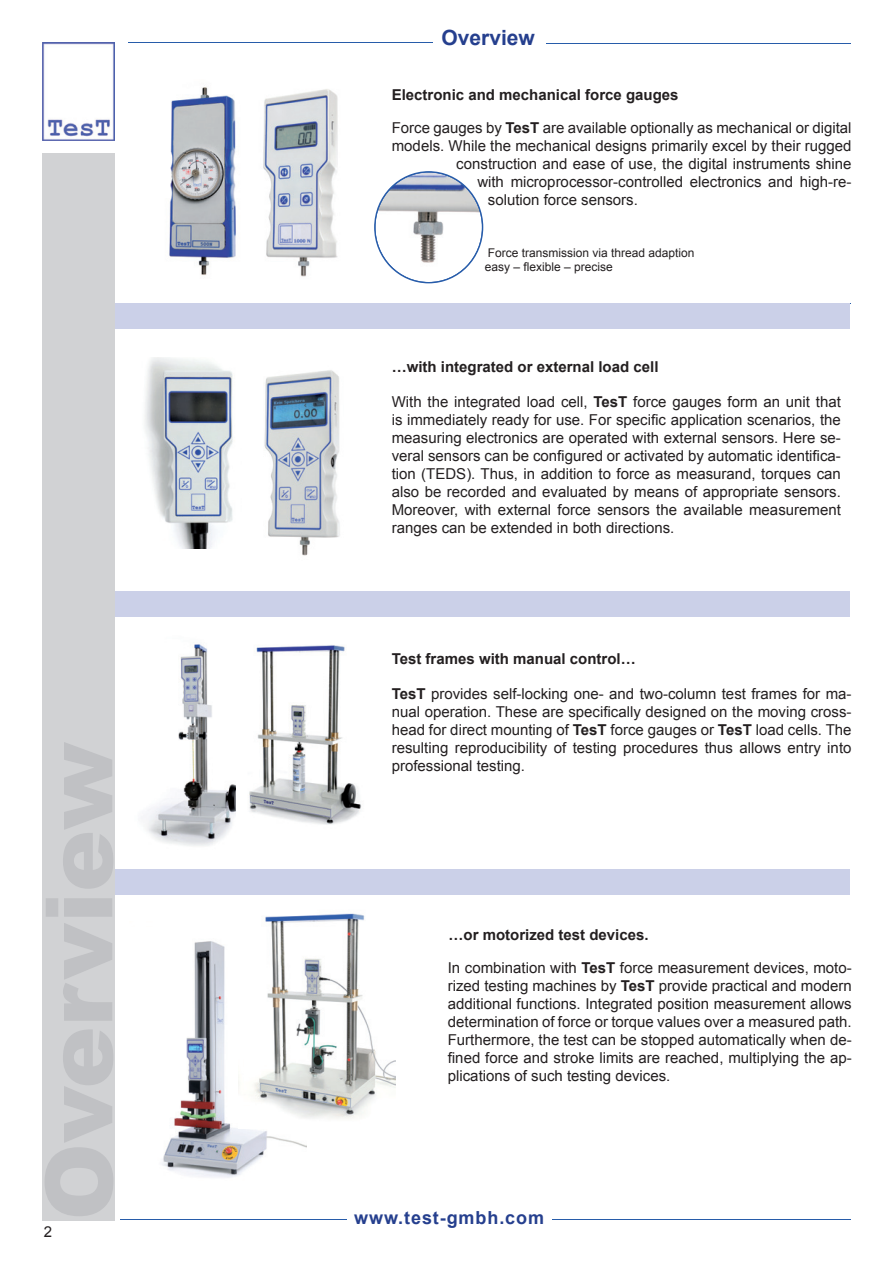
<style>
.page{position:relative;width:893px;height:1263px;background:#fff}
.page>*{position:absolute;margin:0;border:0;box-sizing:border-box;transform-origin:0 0}
.t1{font:700 21px "Arial";color:#253f8e}
.t2{font:700 18px "Arial";letter-spacing:.05em;color:#253f8e}
.t3{font:15px/18px "Arial";color:#231f20;text-align:justify}
.t4{font:700 15px "Arial";color:#231f20}
.t5{font:12px/14.4px "Arial";color:#231f20}
.s1{font-weight:700}
</style>
<div class="page">
<img style="left:147px;top:644px;width:89px;height:202px">
<div style="left:46px;top:869px;width:804px;height:25px;background:#cbd0e8"></div>
<div style="left:49px;top:591px;width:801px;height:26px;background:#cbd0e8"></div>
<div style="left:50px;top:303px;width:800px;height:26px;background:#cbd0e8"></div>
<hr style="left:128px;top:43px;width:304px;height:1px;background:#275caa">
<hr style="left:546px;top:43px;width:304px;height:1px;background:#275caa">
<div style="left:42px;top:153px;width:73px;height:1067px;background:#d1d2d4"></div>
<hr style="left:552px;top:1219px;width:298px;height:1px;background:#275caa">
<hr style="left:120px;top:1219px;width:227px;height:1px;background:#275caa">
<svg style="left:374px;top:171px;width:109px;height:112px"></svg>
<img style="left:144px;top:358px;width:89px;height:190px">
<img style="left:264px;top:370px;width:76px;height:186px">
<img style="left:249px;top:645px;width:113px;height:180px">
<img style="left:162px;top:941px;width:145px;height:237px">
<img style="left:239px;top:913px;width:156px;height:216px">
<img style="left:169px;top:87px;width:67px;height:188px">
<img style="left:263px;top:89px;width:75px;height:188px">
<img style="left:43px;top:43px;width:72px;height:97px">
<p class="t3" style="left:44px;top:1223px;width:10px">2</p>
<h1 class="t1" style="left:442px;top:24px;width:95px">Overview</h1>
<p class="t4" style="left:392px;top:85px;width:288px">Electronic and mechanical force gauges</p>
<p class="t3" style="left:392px;top:119px;width:461px">Force gauges by <span class="s1">TesT</span> are available optionally as mechanical or digital</p>
<p class="t3" style="left:392px;top:137px;width:461px">models. While the mechanical designs primarily excel by their rugged</p>
<p class="t3" style="left:456px;top:155px;width:397px">construction and ease of use, the digital instruments shine</p>
<p class="t3" style="left:477px;top:173px;width:376px">with microprocessor-controlled electronics and high-re-</p>
<p class="t3" style="left:488px;top:191px;width:152px">solution force sensors.</p>
<p class="t5" style="left:485px;top:245px;width:211px">Force transmission via thread adaption easy – flexible – precise</p>
<p class="t4" style="left:392px;top:357px;width:268px">…with integrated or external load cell</p>
<p class="t3" style="left:392px;top:393px;width:451px">With the integrated load cell, <span class="s1">TesT</span> force gauges form an unit that is immediately ready for use. For specific application scenarios, the measuring electronics are operated with external sensors. Here se&shy;veral sensors can be configured or activated by automatic identifica&shy;tion (TEDS). Thus, in addition to force as measurand, torques can also be recorded and evaluated by means of appropriate sensors.<br>Moreover, with external force sensors the available measurement ranges can be extended in both directions.</p>
<p class="t4" style="left:392px;top:648px;width:245px">Test frames with manual control…</p>
<p class="t3" style="left:392px;top:685px;width:461px"><span class="s1">TesT</span> provides self-locking one- and two-column test frames for ma&shy;nual operation. These are specifically designed on the moving cross&shy;head for direct mounting of <span class="s1">TesT</span> force gauges or <span class="s1">TesT</span> load cells. The resulting reproducibility of testing procedures thus allows entry into professional testing.</p>
<p class="t4" style="left:449px;top:924px;width:202px">…or motorized test devices.</p>
<p class="t3" style="left:448px;top:959px;width:405px">In combination with <span class="s1">TesT</span> force measurement devices, moto&shy;rized testing machines by <span class="s1">TesT</span> provide practical and modern additional functions. Integrated position measurement allows determination of force or torque values over a measured path.<br>Furthermore, the test can be stopped automatically when de&shy;fined force and stroke limits are reached, multiplying the ap&shy;plications of such testing devices.</p>
<p class="t2" style="left:354px;top:1205px;width:191px">www.test-gmbh.com</p>
</div>
